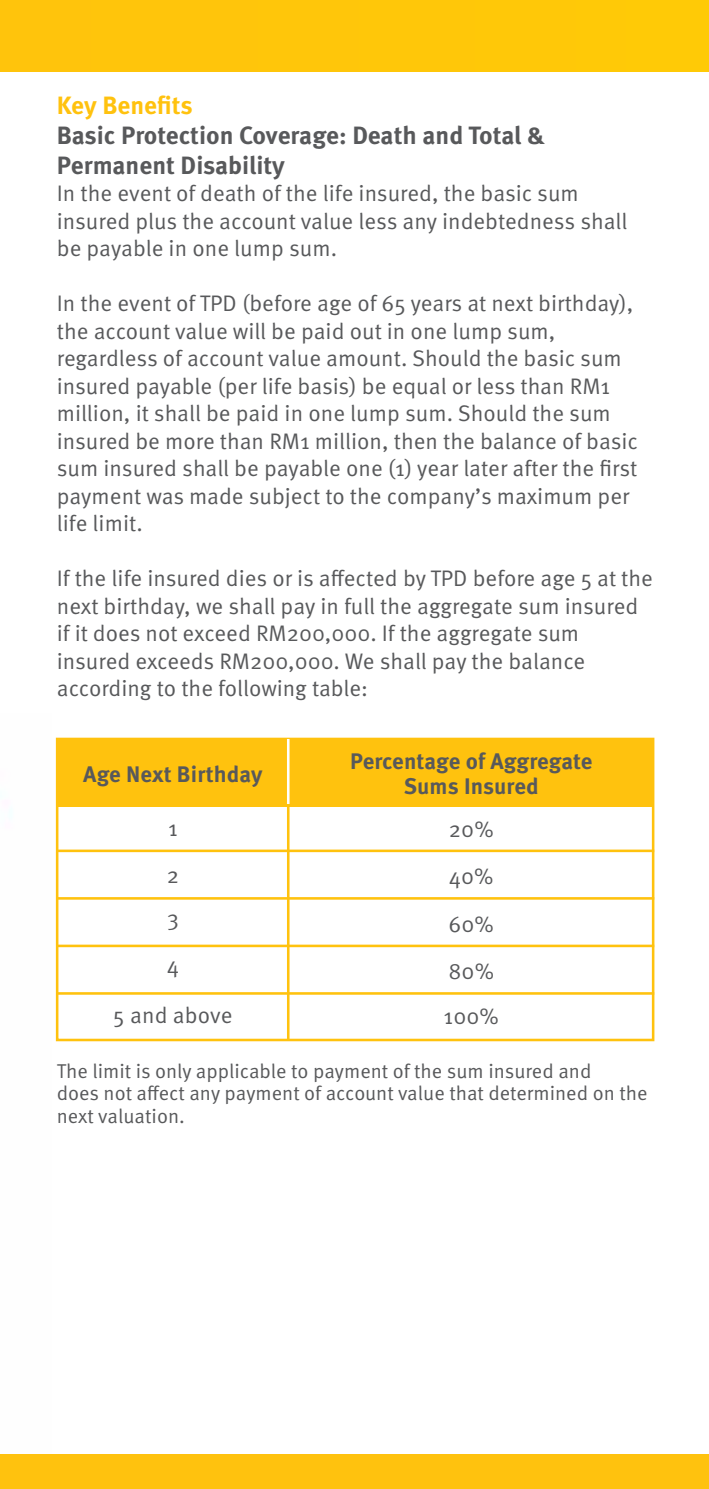
<style>
.page{position:relative;width:709px;height:1489px;background:#fff}
.page>*{position:absolute;margin:0;border:0;box-sizing:border-box;transform-origin:0 0}
.t1{font:700 25px/30px "Meta Pro";color:#58595b}
.t2{font:700 25px "Meta Pro";color:#ffc20e}
.t3{font:22.5px/27.5px "Meta Pro";color:#58595b}
.t4{font:700 22.5px/25px "Meta Pro";letter-spacing:.005em;color:#58595b;text-align:center}
.t5{font:20px/22.5px "Meta Pro";color:#58595b}
</style>
<div class="page">
<div style="left:0;top:1453px;width:708px;height:35px;background:#ffc20e"></div>
<div style="left:56px;top:737px;width:598px;height:304px;border:3px solid #ffc20e"></div>
<div style="left:57px;top:739px;width:596px;height:67px;background:#ffc20e"></div>
<hr style="left:287px;top:739px;width:2px;height:65px;background:#fff">
<hr style="left:287px;top:806px;width:2px;height:233px;background:#ffc20e">
<hr style="left:58px;top:849px;width:596px;height:3px;background:#ffc20e">
<hr style="left:58px;top:897px;width:596px;height:2px;background:#ffc20e">
<hr style="left:58px;top:944px;width:596px;height:3px;background:#ffc20e">
<hr style="left:58px;top:992px;width:596px;height:2px;background:#ffc20e">
<div style="left:0;top:0;width:708px;height:72px;background:#ffc60a"></div>
<p class="t2" style="left:57px;top:89px;width:137px">Key Benefits</p>
<p class="t1" style="left:57px;top:121px;width:489px">Basic Protection Coverage: Death and Total &amp;<br>Permanent Disability</p>
<p class="t3" style="left:57px;top:180px;width:572px">In the event of death of the life insured, the basic sum insured plus the account value less any indebtedness shall be payable in one lump sum.</p>
<p class="t3" style="left:57px;top:290px;width:582px">In the event of TPD (before age of 65 years at next birthday), the account value will be paid out in one lump sum, regardless of account value amount. Should the basic sum insured payable (per life basis) be equal or less than RM1 million, it shall be paid in one lump sum. Should the sum insured be more than RM1 million, then the balance of basic sum insured shall be payable one (1) year later after the first payment was made subject to the company’s maximum per life limit.</p>
<p class="t3" style="left:57px;top:565px;width:597px">If the life insured dies or is affected by TPD before age 5 at the next birthday, we shall pay in full the aggregate sum insured if it does not exceed RM200,000. If the aggregate sum insured exceeds RM200,000. We shall pay the balance according to the following table:</p>
<p class="t4" style="left:83px;top:762px;width:181px">Age Next Birthday</p>
<p class="t3" style="left:167px;top:805px;width:14px;line-height:47.5px">1<br>2</p>
<p class="t3" style="left:167px;top:895px;width:14px;line-height:47.5px">3<br>4</p>
<p class="t3" style="left:113px;top:1002px;width:121px">5 and above</p>
<p class="t4" style="left:350px;top:749px;width:244px">Percentage of Aggregate<br>Sums Insured</p>
<p class="t3" style="left:448px;top:806px;width:47px;line-height:47.5px;text-align:justify">20% 40% 60% 80%</p>
<p class="t3" style="left:443px;top:1003px;width:57px">100%</p>
<p class="t5" style="left:57px;top:1060px;width:592px">The limit is only applicable to payment of the sum insured and<br>does not affect any payment of account value that determined on the next valuation.</p>
</div>
